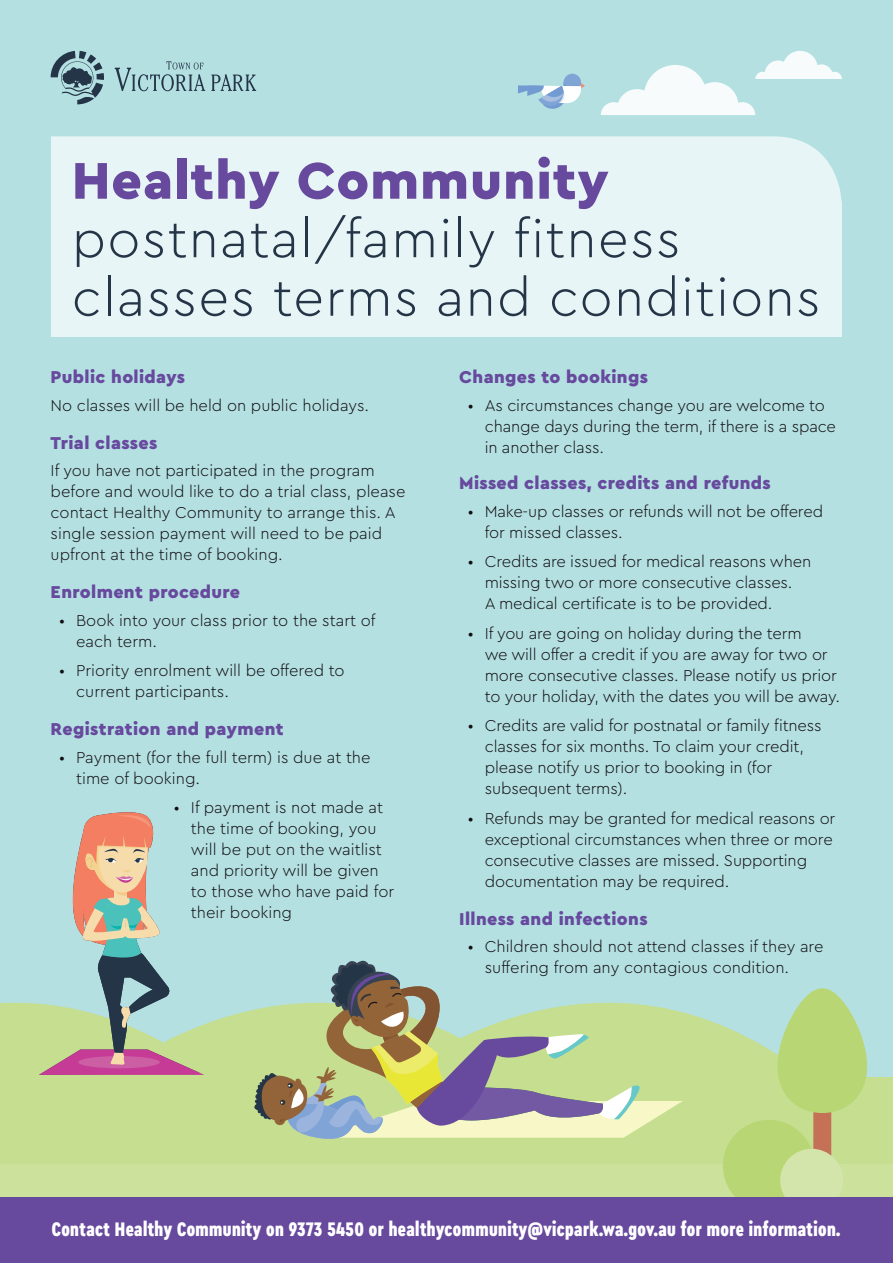
<style>
.page{position:relative;width:893px;height:1263px;background:#b4e0e2}
.page>*{position:absolute;margin:0;border:0;box-sizing:border-box;transform-origin:0 0}
.t1{font:300 54px/58.5px "Cera Pro";letter-spacing:.025em;color:#253548}
.HEADING_2{font:900 20.55px "Cera Condensed Pro";letter-spacing:.02em;color:#fff}
.BODY{font:900 18px "Cera Pro";letter-spacing:.02em;color:#67499d}
.BODY-2{font:300 16.5px/21px "Cera Pro";letter-spacing:-.01em;color:#110e11}
.s1{font-weight:900;color:#67499d}
</style>
<div class="page">
<svg style="left:683px;top:1012px;width:93px;height:65px;fill:#c5de8f"></svg>
<svg style="left:214px;top:1010px;width:38px;height:67px;background:#c3de95"></svg>
<div style="left:0;top:1077px;width:893px;height:186px;background:#c5de8f"></div>
<div style="left:0;top:1164px;width:893px;height:34px;background:#cce29c"></div>
<svg style="left:776px;top:988px;width:93px;height:210px"></svg>
<div style="left:723px;top:1120px;width:92px;height:91px;background:#b8d774;border-radius:50%"></div>
<div style="left:780px;top:1149px;width:63px;height:63px;background:#d3e5aa;border-radius:50%"></div>
<div style="left:0;top:1198px;width:893px;height:65px;background:#67499d"></div>
<div style="left:51px;top:136px;width:791px;height:201px;background:#e8f5f6"></div>
<svg style="left:115px;top:61px;width:90px;height:30px"></svg>
<svg style="left:211px;top:74px;width:45px;height:17px"></svg>
<svg style="left:51px;top:51px;width:53px;height:53px"></svg>
<svg style="left:518px;top:74px;width:67px;height:35px"></svg>
<svg style="left:601px;top:51px;width:241px;height:64px"></svg>
<svg style="left:252px;top:960px;width:431px;height:179px"></svg>
<svg style="left:0;top:812px;width:214px;height:265px"></svg>
<p class="t1" style="left:72px;top:149px;width:750px"><span class="s1">Healthy Community </span>postnatal/family fitness classes terms and conditions</p>
<p class="BODY" style="left:51px;top:365px;width:136px">Public holidays</p>
<p class="BODY-2" style="left:51px;top:394px;width:320px">No classes will be held on public holidays.</p>
<p class="BODY" style="left:51px;top:431px;width:108px">Trial classes</p>
<p class="BODY-2" style="left:51px;top:459px;width:356px">If you have not participated in the program before and would like to do a trial class, please contact Healthy Community to arrange this. A single session payment will need to be paid upfront at the time of booking.</p>
<p class="BODY" style="left:51px;top:580px;width:191px">Enrolment procedure</p>
<p class="BODY-2" style="left:76px;top:609px;width:301px;text-indent:-17px">• Book into your class prior to the start of each term.</p>
<p class="BODY-2" style="left:76px;top:659px;width:270px;text-indent:-17px">• Priority enrolment will be offered to current participants.</p>
<p class="BODY" style="left:51px;top:717px;width:235px">Registration and payment</p>
<p class="BODY-2" style="left:76px;top:746px;width:296px;text-indent:-17px">• Payment (for the full term) is due at the time of booking.</p>
<p class="BODY-2" style="left:191px;top:796px;width:205px;text-indent:-17px">• If payment is not made at the time of booking, you will be put on the waitlist and priority will be given to those who have paid for their booking</p>
<p class="BODY" style="left:459px;top:365px;width:190px">Changes to bookings</p>
<p class="BODY-2" style="left:485px;top:394px;width:353px;text-indent:-17px">• As circumstances change you are welcome to change days during the term, if there is a space in another class.</p>
<p class="BODY" style="left:459px;top:471px;width:313px">Missed classes, credits and refunds</p>
<p class="BODY-2" style="left:485px;top:500px;width:340px;text-indent:-17px">• Make-up classes or refunds will not be offered for missed classes.</p>
<p class="BODY-2" style="left:485px;top:550px;width:328px;text-indent:-17px">• Credits are issued for medical reasons when missing two or more consecutive classes.<br>A medical certificate is to be provided.</p>
<p class="BODY-2" style="left:485px;top:622px;width:357px;text-indent:-17px">• If you are going on holiday during the term<br>we will offer a credit if you are away for two or more consecutive classes. Please notify us prior to your holiday, with the dates you will be away.</p>
<p class="BODY-2" style="left:485px;top:714px;width:338px;text-indent:-17px">• Credits are valid for postnatal or family fitness classes for six months. To claim your credit, please notify us prior to booking in (for subsequent terms).</p>
<p class="BODY-2" style="left:485px;top:807px;width:352px;text-indent:-17px">• Refunds may be granted for medical reasons or exceptional circumstances when three or more consecutive classes are missed. Supporting documentation may be required.</p>
<p class="BODY" style="left:459px;top:907px;width:190px">Illness and infections</p>
<p class="BODY-2" style="left:485px;top:935px;width:340px;text-indent:-17px">• Children should not attend classes if they are suffering from any contagious condition.</p>
<p class="HEADING_2" style="left:52px;top:1215px;width:790px">Contact Healthy Community on 9373 5450 or healthycommunity@vicpark.wa.gov.au for more information.</p>
</div>
